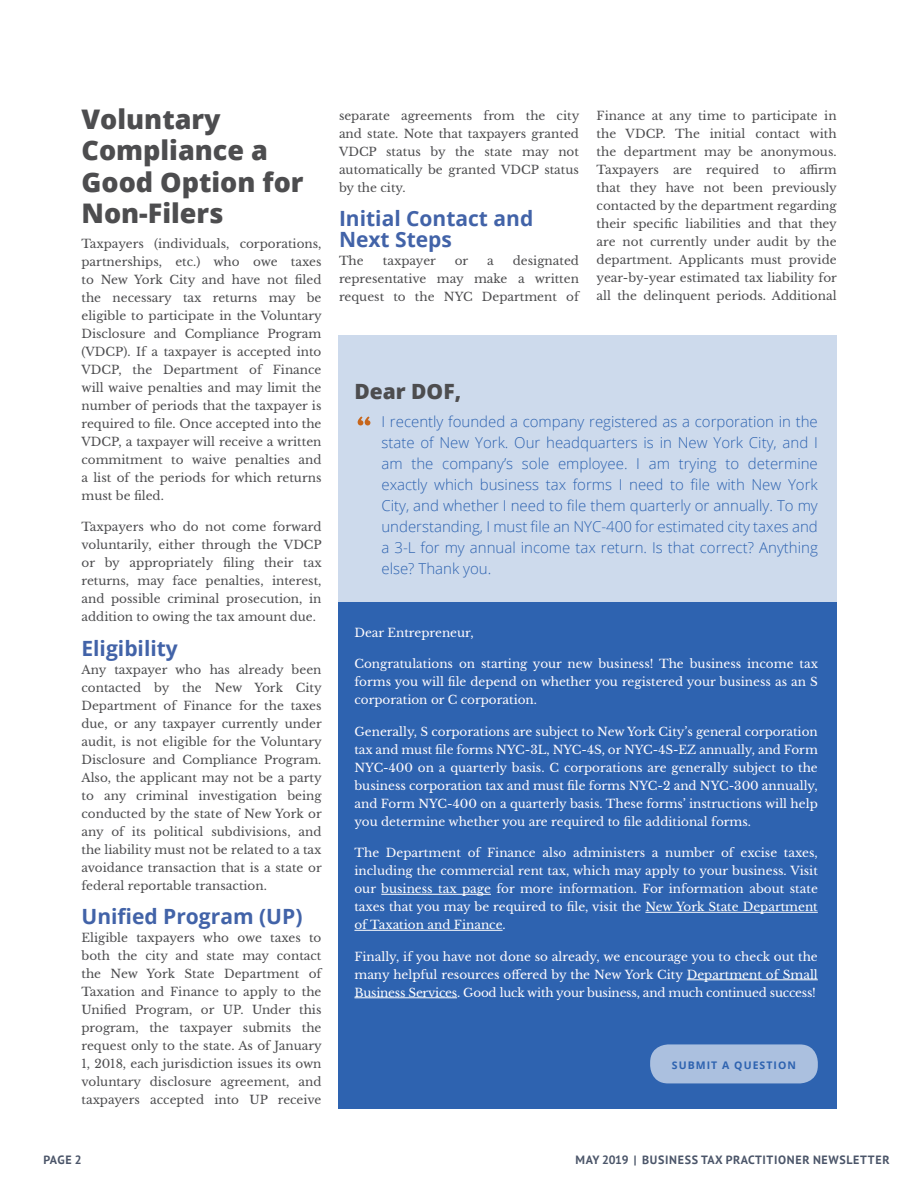
<style>
.page{position:relative;width:918px;height:1188px;background:#fff}
.page>*{position:absolute;margin:0;border:0;box-sizing:border-box;transform-origin:0 0}
.t1{font:800 27px/31.5px "Open Sans";color:#4d4d4f}
.t2{font:700 21px/21px "Open Sans";color:#4263a8}
.t3{font:800 21px "Open Sans";color:#4d4d4f}
.t4{font:300 15px/21px "Open Sans";color:#2e63b0;text-align:justify}
.t5{font:12px/18px "Libre Baskerville";color:#4d4d4f;text-align:justify}
.t6{font:12px/18px "Libre Baskerville";color:#fffbfd;text-align:justify}
.t7{font:700 12px "PT Sans";letter-spacing:.055em;color:#4b5569}
.t8{font:700 10.5px "Open Sans";letter-spacing:.1em;color:#2e63b0}
.s1{color:#fff}
</style>
<div class="page">
<div style="left:339px;top:335px;width:498px;height:774px;background:#2e63b0"></div>
<div style="left:339px;top:335px;width:498px;height:266px;background:#cddaec"></div>
<hr style="left:381px;top:894px;width:110px;height:1px;background:#fff">
<hr style="left:645px;top:912px;width:173px;height:1px;background:#fff">
<hr style="left:354px;top:930px;width:149px;height:1px;background:#fff">
<hr style="left:687px;top:979px;width:131px;height:1px;background:#fff">
<hr style="left:354px;top:997px;width:103px;height:1px;background:#fff">
<svg style="left:358px;top:416px;width:12px;height:9px"></svg>
<div style="left:650px;top:1044px;width:168px;height:39px;background:#abc0df;border-radius:18px"></div>
<h1 class="t1" style="left:81px;top:102px;width:224px">Voluntary<br>Compliance a<br>Good Option for<br>Non-Filers</h1>
<p class="t5" style="left:81px;top:235px;width:242px">Taxpayers (individuals, corporations, partnerships, etc.) who owe taxes to New York City and have not filed the necessary tax returns may be eligible to participate in the Voluntary Disclosure and Compliance Program (VDCP). If a taxpayer is accepted into VDCP, the Department of Finance will waive penalties and may limit the number of periods that the taxpayer is required to file. Once accepted into the VDCP, a taxpayer will receive a written commitment to waive penalties and a list of the periods for which returns must be filed.</p>
<p class="t5" style="left:81px;top:518px;width:242px">Taxpayers who do not come forward voluntarily, either through the VDCP or by appropriately filing their tax returns, may face penalties, interest, and possible criminal prosecution, in addition to owing the tax amount due.</p>
<h2 class="t2" style="left:81px;top:637px;width:98px">Eligibility</h2>
<p class="t5" style="left:81px;top:661px;width:242px">Any taxpayer who has already been contacted by the New York City Department of Finance for the taxes due, or any taxpayer currently under audit, is not eligible for the Voluntary Disclosure and Compliance Program.<br>Also, the applicant may not be a party to any criminal investigation being conducted by the state of New York or any of its political subdivisions, and the liability must not be related to a tax avoidance transaction that is a state or federal reportable transaction.</p>
<h2 class="t2" style="left:81px;top:906px;width:222px">Unified Program (UP)</h2>
<p class="t5" style="left:81px;top:929px;width:242px">Eligible taxpayers who owe taxes to both the city and state may contact the New York State Department of Taxation and Finance to apply to the Unified Program, or UP. Under this program, the taxpayer submits the request only to the state. As of January 1, 2018, each jurisdiction issues its own voluntary disclosure agreement, and taxpayers accepted into UP receive</p>
<p class="t5" style="left:339px;top:106px;width:242px">separate agreements from the city and state. Note that taxpayers granted VDCP status by the state may not automatically be granted VDCP status by the city.</p>
<h2 class="t2" style="left:339px;top:207px;width:196px">Initial Contact and<br>Next Steps</h2>
<p class="t5" style="left:339px;top:252px;width:26px">The</p>
<p class="t5" style="left:383px;top:252px;width:55px">taxpayer</p>
<p class="t5" style="left:455px;top:252px;width:15px">or</p>
<p class="t5" style="left:487px;top:252px;width:8px">a</p>
<p class="t5" style="left:339px;top:252px;width:242px;text-indent:174px">designated representative may make a written request to the NYC Department of</p>
<p class="t5" style="left:597px;top:107px;width:242px">Finance at any time to participate in the VDCP. The initial contact with the department may be anonymous.<br>Taxpayers are required to affirm that they have not been previously contacted by the department regarding their specific liabilities and that they are not currently under audit by the department. Applicants must provide year-by-year estimated tax liability for all the delinquent periods. Additional</p>
<h2 class="t3" style="left:354px;top:375px;width:108px">Dear DOF,</h2>
<p class="t4" style="left:381px;top:410px;width:438px">I recently founded a company registered as a corporation in the state of New York. Our headquarters is in New York City, and I am the company’s sole employee. I am trying to determine exactly which business tax forms I need to file with New York City, and whether I need to file them quarterly or annually. To my understanding, I must file an NYC-400 for estimated city taxes and a 3-L for my annual income tax return. Is that correct? Anything else? Thank you.</p>
<p class="t6" style="left:354px;top:623px;width:121px">Dear Entrepreneur,</p>
<p class="t6" style="left:354px;top:655px;width:465px">Congratulations on starting your new business! The business income tax forms you will file depend on whether you registered your business as an S corporation or C corporation.</p>
<p class="t6" style="left:354px;top:722px;width:465px">Generally, S corporations are subject to New York City’s general corporation tax and must file forms NYC-3L, NYC-4S, or NYC-4S-EZ annually, and Form NYC-400 on a quarterly basis. C corporations are generally subject to the business corporation tax and must file forms NYC-2 and NYC-300 annually, and Form NYC-400 on a quarterly basis. These forms’ instructions will help you determine whether you are required to file additional forms.</p>
<p class="t6" style="left:354px;top:844px;width:465px">The Department of Finance also administers a number of excise taxes, including the commercial rent tax, which may apply to your business. Visit our <span class="s1">business tax page</span> for more information. For information about state taxes that you may be required to file, visit the <span class="s1">New York State Department of Taxation and Finance</span>.</p>
<p class="t6" style="left:354px;top:947px;width:465px">Finally, if you have not done so already, we encourage you to check out the many helpful resources offered by the New York City <span class="s1">Department of Small Business Services</span>. Good luck with your business, and much continued success!</p>
<p class="t8" style="left:672px;top:1057px;width:126px">SUBMIT A QUESTION</p>
<p class="t7" style="left:43px;top:1152px;width:40px">PAGE 2</p>
<p class="t7" style="left:575px;top:1152px;width:316px">MAY 2019 | BUSINESS TAX PRACTITIONER NEWSLETTER</p>
</div>
